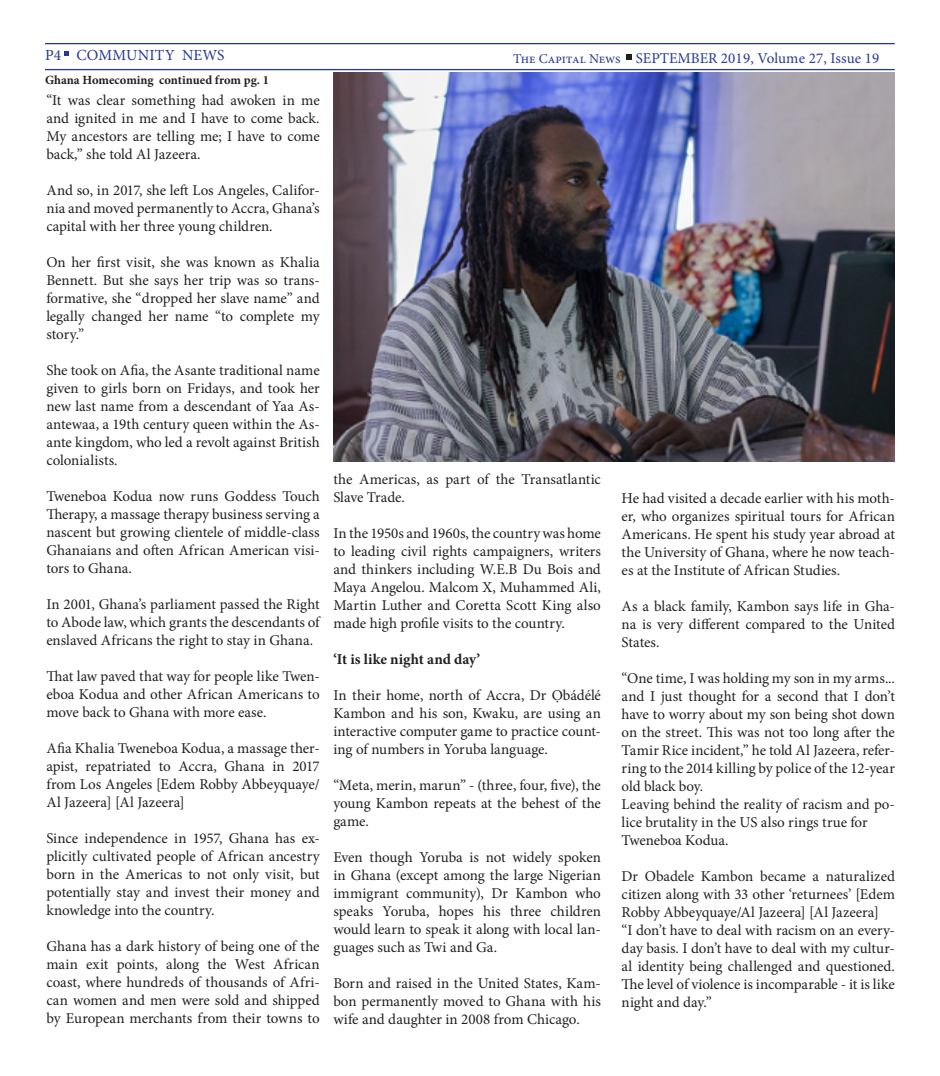
<style>
.page{position:relative;width:940px;height:1076px;background:#fff}
.page>*{position:absolute;margin:0;border:0;box-sizing:border-box;transform-origin:0 0}
.t1{font:15.5px "Minion Pro";letter-spacing:.01em;color:#263893}
.t2{font:15px/18px "Minion Pro";letter-spacing:-.005em;color:#231f20;text-align:justify}
.t3{font:15px "Minion Pro";color:#263893}
.t4{font:700 15px "Minion Pro";color:#231f20}
.t5{font:700 12.5px "Minion Pro";color:#231f20}
.s1{font-size:13.5px}
</style>
<div class="page">
<hr style="left:45px;top:43px;width:849px;height:1px;background:#263893">
<hr style="left:45px;top:69px;width:849px;height:1px;background:#263893">
<svg style="left:65px;top:51px;width:4px;height:5px"></svg>
<svg style="left:626px;top:54px;width:5px;height:6px"></svg>
<img style="left:333px;top:73px;width:562px;height:388px">
<p class="t1" style="left:45px;top:44px;width:181px">P4 COMMUNITY NEWS</p>
<p class="t3" style="left:513px;top:48px;width:368px"><span class="s1">The Capital News</span> SEPTEMBER 2019, Volume 27, Issue 19</p>
<p class="t5" style="left:45px;top:71px;width:225px">Ghana Homecoming continued from pg. 1</p>
<p class="t2" style="left:46px;top:92px;width:275px">“It was clear something had awoken in me and ignited in me and I have to come back.<br>My ancestors are telling me; I have to come back,” she told Al Jazeera.</p>
<p class="t2" style="left:46px;top:182px;width:275px">And so, in 2017, she left Los Angeles, Califor&shy;nia and moved permanently to Accra, Ghana’s capital with her three young children.</p>
<p class="t2" style="left:46px;top:254px;width:275px">On her first visit, she was known as Khalia Bennett. But she says her trip was so trans&shy;formative, she “dropped her slave name” and legally changed her name “to complete my story.”</p>
<p class="t2" style="left:46px;top:362px;width:275px">She took on Afia, the Asante traditional name given to girls born on Fridays, and took her new last name from a descendant of Yaa As&shy;antewaa, a 19th century queen within the As&shy;ante kingdom, who led a revolt against British colonialists.</p>
<p class="t2" style="left:46px;top:488px;width:275px">Tweneboa Kodua now runs Goddess Touch Therapy, a massage therapy business serving a nascent but growing clientele of middle-class Ghanaians and often African American visi&shy;tors to Ghana.</p>
<p class="t2" style="left:46px;top:596px;width:275px">In 2001, Ghana’s parliament passed the Right to Abode law, which grants the descendants of enslaved Africans the right to stay in Ghana.</p>
<p class="t2" style="left:46px;top:668px;width:275px">That law paved that way for people like Twen&shy;eboa Kodua and other African Americans to move back to Ghana with more ease.</p>
<p class="t2" style="left:46px;top:740px;width:275px">Afia Khalia Tweneboa Kodua, a massage ther&shy;apist, repatriated to Accra, Ghana in 2017 from Los Angeles [Edem Robby Abbeyquaye/ Al Jazeera] [Al Jazeera]</p>
<p class="t2" style="left:46px;top:830px;width:275px">Since independence in 1957, Ghana has ex&shy;plicitly cultivated people of African ancestry born in the Americas to not only visit, but potentially stay and invest their money and knowledge into the country.</p>
<p class="t2" style="left:46px;top:938px;width:275px">Ghana has a dark history of being one of the main exit points, along the West African coast, where hundreds of thousands of Afri&shy;can women and men were sold and shipped by European merchants from their towns to</p>
<p class="t2" style="left:333px;top:470px;width:269px">the Americas, as part of the Transatlantic<br>Slave Trade.</p>
<p class="t2" style="left:333px;top:524px;width:269px">In the 1950s and 1960s, the country was home to leading civil rights campaigners, writers and thinkers including W.E.B Du Bois and Maya Angelou. Malcom X, Muhammed Ali, Martin Luther and Coretta Scott King also made high profile visits to the country.</p>
<p class="t4" style="left:333px;top:649px;width:148px">‘It is like night and day’</p>
<p class="t2" style="left:333px;top:686px;width:269px">In their home, north of Accra, Dr Ọbádélé Kambon and his son, Kwaku, are using an interactive computer game to practice count&shy;ing of numbers in Yoruba language.</p>
<p class="t2" style="left:333px;top:776px;width:269px">“Meta, merin, marun” - (three, four, five), the young Kambon repeats at the behest of the game.</p>
<p class="t2" style="left:333px;top:848px;width:269px">Even though Yoruba is not widely spoken in Ghana (except among the large Nigerian immigrant community), Dr Kambon who speaks Yoruba, hopes his three children would learn to speak it along with local lan&shy;guages such as Twi and Ga.</p>
<p class="t2" style="left:333px;top:974px;width:269px">Born and raised in the United States, Kam&shy;bon permanently moved to Ghana with his wife and daughter in 2008 from Chicago.</p>
<p class="t2" style="left:621px;top:489px;width:275px">He had visited a decade earlier with his moth&shy;er, who organizes spiritual tours for African Americans. He spent his study year abroad at the University of Ghana, where he now teach&shy;es at the Institute of African Studies.</p>
<p class="t2" style="left:621px;top:597px;width:275px">As a black family, Kambon says life in Gha&shy;na is very different compared to the United States.</p>
<p class="t2" style="left:621px;top:669px;width:275px">“One time, I was holding my son in my arms... and I just thought for a second that I don’t have to worry about my son being shot down on the street. This was not too long after the Tamir Rice incident,” he told Al Jazeera, refer&shy;ring to the 2014 killing by police of the 12-year old black boy.</p>
<p class="t2" style="left:621px;top:795px;width:275px">Leaving behind the reality of racism and po&shy;lice brutality in the US also rings true for</p>
<p class="t2" style="left:621px;top:831px;width:108px">Tweneboa Kodua.</p>
<p class="t2" style="left:621px;top:867px;width:275px">Dr Obadele Kambon became a naturalized citizen along with 33 other ‘returnees’ [Edem Robby Abbeyquaye/Al Jazeera] [Al Jazeera]</p>
<p class="t2" style="left:621px;top:921px;width:275px">“I don’t have to deal with racism on an every&shy;day basis. I don’t have to deal with my cultur&shy;al identity being challenged and questioned.<br>The level of violence is incomparable - it is like night and day.”</p>
</div>
